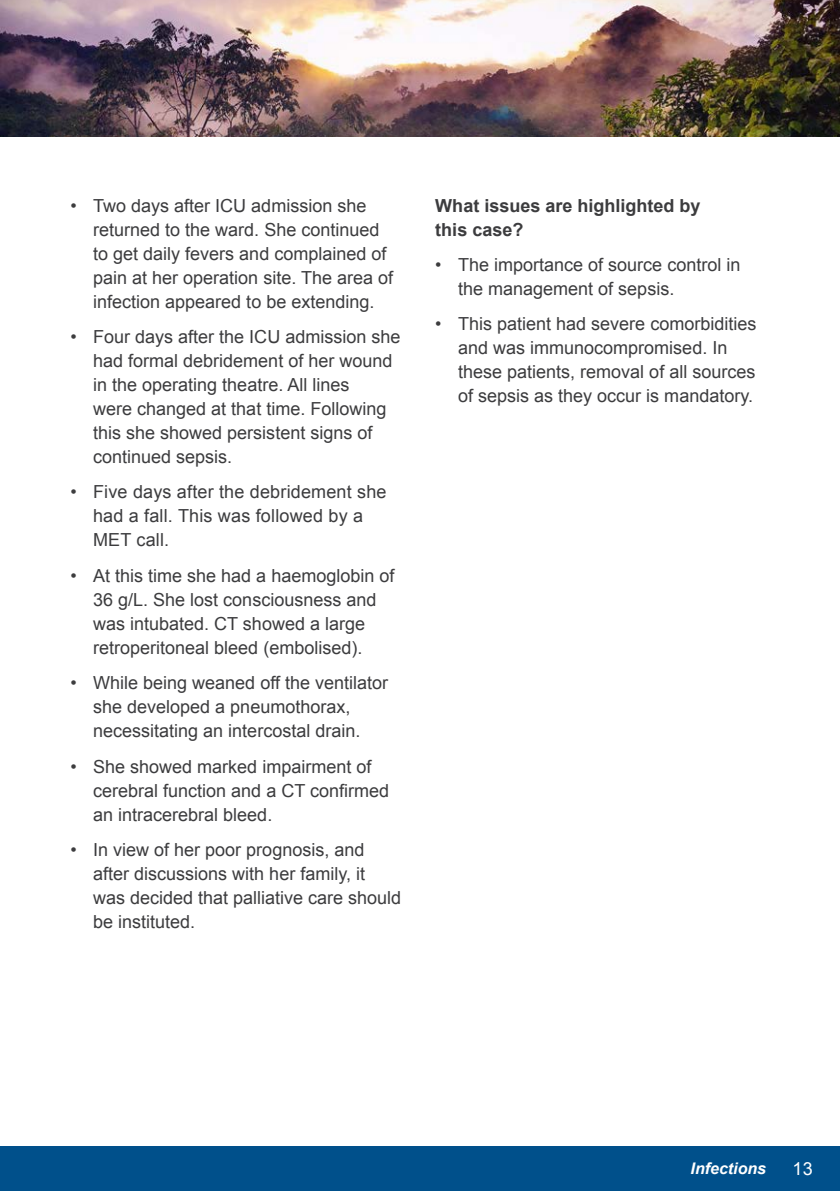
<style>
.page{position:relative;width:840px;height:1191px;background:#fff}
.page>*{position:absolute;margin:0;border:0;box-sizing:border-box;transform-origin:0 0}
.Bullet{font:18px/24px "Arial";color:#3c3c3e}
.Body{font:700 18px/24px "Arial";color:#3c3c3e}
.t1{font:18px "Arial";color:#fff}
.t2{font:italic 700 16px "Arial";color:#fff}
</style>
<div class="page">
<img style="left:0;top:0;width:839px;height:136px">
<div style="left:0;top:1146px;width:839px;height:45px;background:#00508b"></div>
<p class="Bullet" style="left:93px;top:193px;width:301px;text-indent:-23px">• Two days after ICU admission she returned to the ward. She continued to get daily fevers and complained of pain at her operation site. The area of infection appeared to be extending.</p>
<p class="Bullet" style="left:93px;top:325px;width:309px;text-indent:-23px">• Four days after the ICU admission she had formal debridement of her wound in the operating theatre. All lines<br>were changed at that time. Following this she showed persistent signs of continued sepsis.</p>
<p class="Bullet" style="left:93px;top:480px;width:295px;text-indent:-23px">• Five days after the debridement she had a fall. This was followed by a<br>MET call.</p>
<p class="Bullet" style="left:70px;top:563px;width:325px;text-align:center">• At this time she had a haemoglobin of 36 g/L. She lost consciousness and<br>was intubated. CT showed a large retroperitoneal bleed (embolised).</p>
<p class="Bullet" style="left:93px;top:671px;width:296px;text-indent:-23px">• While being weaned off the ventilator she developed a pneumothorax, necessitating an intercostal drain.</p>
<p class="Bullet" style="left:93px;top:754px;width:297px;text-indent:-23px">• She showed marked impairment of cerebral function and a CT confirmed an intracerebral bleed.</p>
<p class="Bullet" style="left:93px;top:837px;width:309px;text-indent:-23px">• In view of her poor prognosis, and after discussions with her family, it was decided that palliative care should be instituted.</p>
<p class="Body" style="left:435px;top:193px;width:267px">What issues are highlighted by this case?</p>
<p class="Bullet" style="left:458px;top:253px;width:284px;text-indent:-23px">• The importance of source control in the management of sepsis.</p>
<p class="Bullet" style="left:458px;top:312px;width:300px;text-indent:-23px">• This patient had severe comorbidities and was immunocompromised. In these patients, removal of all sources of sepsis as they occur is mandatory.</p>
<p class="t2" style="left:690px;top:1159px;width:77px">Infections</p>
<p class="t1" style="left:792px;top:1158px;width:22px">13</p>
</div>
